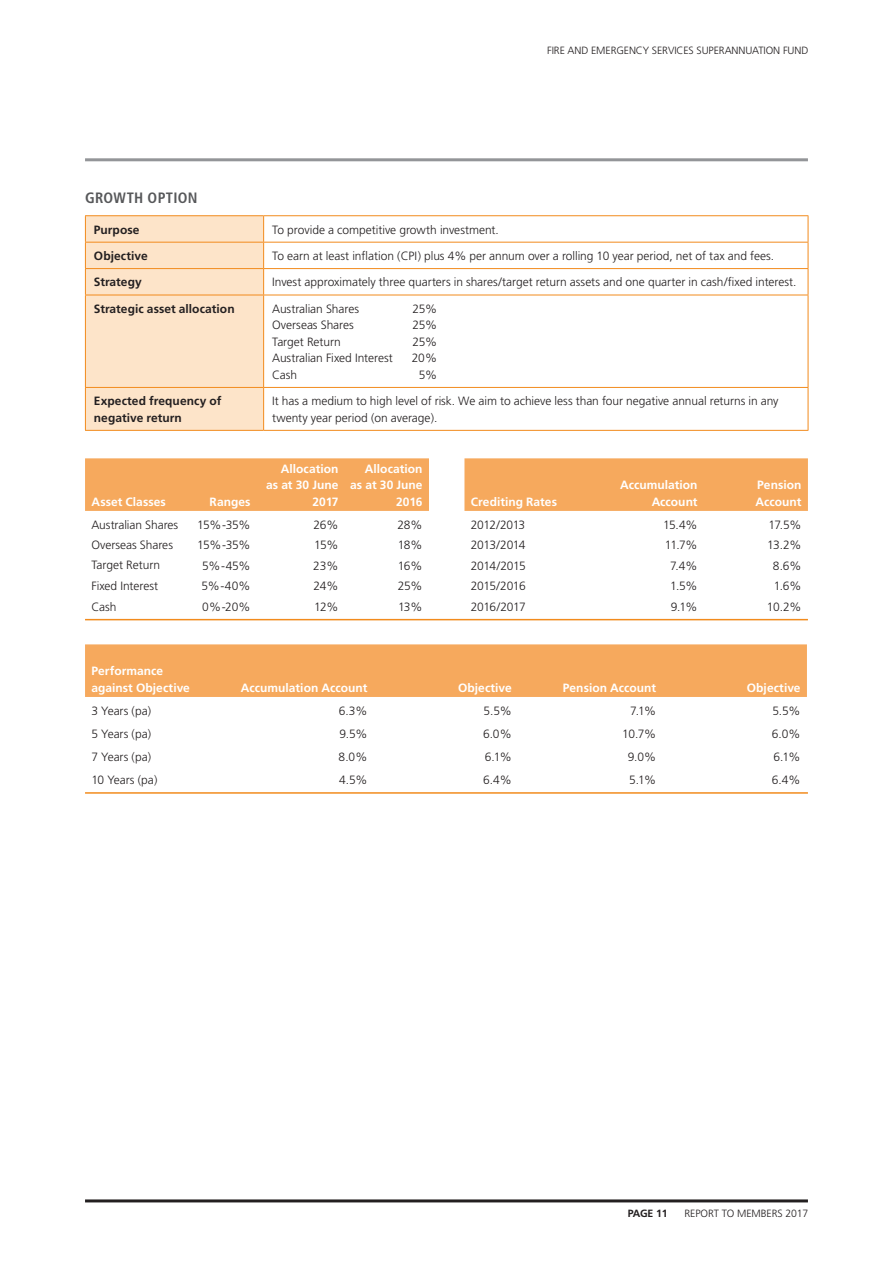
<style>
.page{position:relative;width:893px;height:1263px;background:#fff}
.page>*{position:absolute;margin:0;border:0;box-sizing:border-box;transform-origin:0 0}
.t1{font:700 condensed 15px "Frutiger";letter-spacing:.02em;color:#57585a}
.t2{font:300 12px/16.5px "Frutiger";letter-spacing:-.005em;color:#231f20}
.t3{font:700 12px/16.5px "Frutiger";letter-spacing:.005em;color:#fff;text-align:right}
.t4{font:700 12px/16.5px "Frutiger";letter-spacing:.005em;color:#231f20}
.t5{font:300 12px "Frutiger";letter-spacing:-.035em;color:#231f20}
.t6{font:300 10.5px "Frutiger";letter-spacing:-.01em;color:#231f20}
.t7{font:700 10.5px "Frutiger";letter-spacing:-.01em;color:#231f20}
</style>
<div class="page">
<hr style="left:85px;top:1199px;width:723px;height:3px;background:#231f20">
<hr style="left:85px;top:158px;width:723px;height:3px;background:#939598">
<div style="left:85px;top:458px;width:344px;height:53px;background:#f6a95d"></div>
<div style="left:464px;top:458px;width:344px;height:53px;background:#f6a95d"></div>
<hr style="left:85px;top:215px;width:179px;height:1px;background:#f28b1d">
<hr style="left:264px;top:215px;width:544px;height:1px;background:#f28b1d">
<hr style="left:264px;top:242px;width:544px;height:1px;background:#f28b1d">
<hr style="left:264px;top:268px;width:544px;height:1px;background:#f28b1d">
<div style="left:85px;top:216px;width:179px;height:214px;background:#fde4c9"></div>
<svg style="left:808px;top:216px;width:1px;height:79px"></svg>
<hr style="left:85px;top:295px;width:179px;height:1px;background:#f28b1d">
<hr style="left:85px;top:295px;width:1px;height:92px;background:#f28b1d">
<hr style="left:264px;top:295px;width:544px;height:1px;background:#f28b1d">
<hr style="left:263px;top:295px;width:1px;height:92px;background:#f28b1d">
<hr style="left:808px;top:295px;width:1px;height:92px;background:#f28b1d">
<hr style="left:85px;top:387px;width:179px;height:1px;background:#f28b1d">
<hr style="left:85px;top:388px;width:1px;height:42px;background:#f28b1d">
<hr style="left:264px;top:387px;width:544px;height:1px;background:#f28b1d">
<hr style="left:263px;top:388px;width:1px;height:42px;background:#f28b1d">
<hr style="left:808px;top:388px;width:1px;height:42px;background:#f28b1d">
<hr style="left:85px;top:430px;width:179px;height:1px;background:#f28b1d">
<hr style="left:264px;top:430px;width:544px;height:1px;background:#f28b1d">
<hr style="left:85px;top:619px;width:723px;height:1px;background:#f28b1d">
<div style="left:85px;top:644px;width:722px;height:53px;background:#f6a95d"></div>
<hr style="left:85px;top:792px;width:723px;height:2px;background:#f28b1d">
<p class="t6" style="left:547px;top:44px;width:263px">FIRE AND EMERGENCY SERVICES SUPERANNUATION FUND</p>
<p class="t1" style="left:85px;top:188px;width:114px">GROWTH OPTION</p>
<p class="t4" style="left:94px;top:221px;width:47px">Purpose</p>
<p class="t2" style="left:272px;top:221px;width:228px">To provide a competitive growth investment.</p>
<p class="t4" style="left:94px;top:247px;width:55px">Objective</p>
<p class="t2" style="left:272px;top:248px;width:503px">To earn at least inflation (CPI) plus 4% per annum over a rolling 10 year period, net of tax and fees.</p>
<p class="t4" style="left:94px;top:274px;width:49px">Strategy</p>
<p class="t2" style="left:272px;top:274px;width:526px">Invest approximately three quarters in shares/target return assets and one quarter in cash/fixed interest.</p>
<p class="t4" style="left:94px;top:300px;width:142px">Strategic asset allocation</p>
<p class="t2" style="left:272px;top:300px;width:88px">Australian Shares</p>
<p class="t2" style="left:412px;top:300px;width:26px">25%</p>
<p class="t2" style="left:272px;top:317px;width:83px">Overseas Shares</p>
<p class="t2" style="left:412px;top:317px;width:26px">25%</p>
<p class="t2" style="left:272px;top:333px;width:70px">Target Return</p>
<p class="t2" style="left:412px;top:333px;width:26px">25%</p>
<p class="t2" style="left:272px;top:350px;width:122px">Australian Fixed Interest</p>
<p class="t2" style="left:412px;top:350px;width:27px">20%</p>
<p class="t2" style="left:272px;top:366px;width:27px">Cash</p>
<p class="t2" style="left:419px;top:366px;width:20px">5%</p>
<p class="t4" style="left:94px;top:393px;width:129px">Expected frequency of negative return</p>
<p class="t2" style="left:272px;top:393px;width:508px">It has a medium to high level of risk. We aim to achieve less than four negative annual returns in any twenty year period (on average).</p>
<p class="t3" style="left:91px;top:493px;width:76px">Asset Classes</p>
<p class="t3" style="left:210px;top:493px;width:42px">Ranges</p>
<p class="t3" style="left:266px;top:460px;width:74px">Allocation as at 30 June<br>2017</p>
<p class="t3" style="left:350px;top:460px;width:74px">Allocation as at 30 June<br>2016</p>
<p class="t2" style="left:91px;top:516px;width:88px">Australian Shares</p>
<p class="t2" style="left:197px;top:516px;width:55px">15%-35%</p>
<p class="t2" style="left:314px;top:516px;width:26px">26%</p>
<p class="t2" style="left:397px;top:516px;width:27px">28%</p>
<p class="t2" style="left:91px;top:536px;width:83px">Overseas Shares</p>
<p class="t2" style="left:197px;top:536px;width:55px">15%-35%</p>
<p class="t2" style="left:314px;top:536px;width:26px">15%</p>
<p class="t2" style="left:398px;top:536px;width:26px">18%</p>
<p class="t2" style="left:91px;top:557px;width:70px">Target Return</p>
<p class="t2" style="left:202px;top:557px;width:50px">5%-45%</p>
<p class="t2" style="left:313px;top:557px;width:27px">23%</p>
<p class="t2" style="left:398px;top:557px;width:26px">16%</p>
<p class="t2" style="left:91px;top:578px;width:68px">Fixed Interest</p>
<p class="t2" style="left:201px;top:578px;width:51px">5%-40%</p>
<p class="t2" style="left:314px;top:578px;width:26px">24%</p>
<p class="t2" style="left:398px;top:578px;width:26px">25%</p>
<p class="t2" style="left:91px;top:598px;width:27px">Cash</p>
<p class="t2" style="left:202px;top:598px;width:50px">0%-20%</p>
<p class="t2" style="left:314px;top:598px;width:26px">12%</p>
<p class="t2" style="left:398px;top:598px;width:26px">13%</p>
<p class="t3" style="left:471px;top:493px;width:88px">Crediting Rates</p>
<p class="t3" style="left:620px;top:477px;width:79px">Accumulation<br>Account</p>
<p class="t3" style="left:756px;top:477px;width:47px;text-align:left">Pension<br>Account</p>
<p class="t5" style="left:471px;top:518px;width:56px">2012/2013</p>
<p class="t2" style="left:663px;top:516px;width:36px">15.4%</p>
<p class="t2" style="left:769px;top:516px;width:34px">17.5%</p>
<p class="t5" style="left:471px;top:538px;width:56px">2013/2014</p>
<p class="t2" style="left:665px;top:536px;width:34px">11.7%</p>
<p class="t2" style="left:767px;top:536px;width:36px">13.2%</p>
<p class="t5" style="left:471px;top:559px;width:56px">2014/2015</p>
<p class="t2" style="left:670px;top:557px;width:29px">7.4%</p>
<p class="t2" style="left:773px;top:557px;width:30px">8.6%</p>
<p class="t5" style="left:471px;top:579px;width:56px">2015/2016</p>
<p class="t2" style="left:670px;top:578px;width:29px">1.5%</p>
<p class="t2" style="left:774px;top:578px;width:29px">1.6%</p>
<p class="t5" style="left:471px;top:600px;width:56px">2016/2017</p>
<p class="t2" style="left:671px;top:598px;width:28px">9.1%</p>
<p class="t2" style="left:767px;top:598px;width:36px">10.2%</p>
<p class="t3" style="left:91px;top:663px;width:100px;text-align:left">Performance against Objective</p>
<p class="t3" style="left:241px;top:679px;width:128px">Accumulation Account</p>
<p class="t3" style="left:458px;top:679px;width:55px">Objective</p>
<p class="t3" style="left:563px;top:679px;width:95px">Pension Account</p>
<p class="t3" style="left:747px;top:679px;width:55px">Objective</p>
<p class="t2" style="left:91px;top:702px;width:61px">3 Years (pa)</p>
<p class="t2" style="left:339px;top:702px;width:30px">6.3%</p>
<p class="t2" style="left:484px;top:702px;width:30px">5.5%</p>
<p class="t2" style="left:630px;top:702px;width:27px">7.1%</p>
<p class="t2" style="left:772px;top:702px;width:30px">5.5%</p>
<p class="t2" style="left:91px;top:725px;width:61px">5 Years (pa)</p>
<p class="t2" style="left:339px;top:725px;width:30px">9.5%</p>
<p class="t2" style="left:483px;top:725px;width:30px">6.0%</p>
<p class="t2" style="left:622px;top:725px;width:35px">10.7%</p>
<p class="t2" style="left:772px;top:725px;width:30px">6.0%</p>
<p class="t2" style="left:91px;top:748px;width:61px">7 Years (pa)</p>
<p class="t2" style="left:339px;top:748px;width:30px">8.0%</p>
<p class="t2" style="left:485px;top:748px;width:29px">6.1%</p>
<p class="t2" style="left:628px;top:748px;width:30px">9.0%</p>
<p class="t2" style="left:773px;top:748px;width:29px">6.1%</p>
<p class="t2" style="left:91px;top:771px;width:67px">10 Years (pa)</p>
<p class="t2" style="left:339px;top:771px;width:30px">4.5%</p>
<p class="t2" style="left:483px;top:771px;width:30px">6.4%</p>
<p class="t2" style="left:629px;top:771px;width:29px">5.1%</p>
<p class="t2" style="left:772px;top:771px;width:30px">6.4%</p>
<p class="t7" style="left:628px;top:1207px;width:42px">PAGE 11</p>
<p class="t6" style="left:684px;top:1207px;width:125px">REPORT TO MEMBERS 2017</p>
</div>
